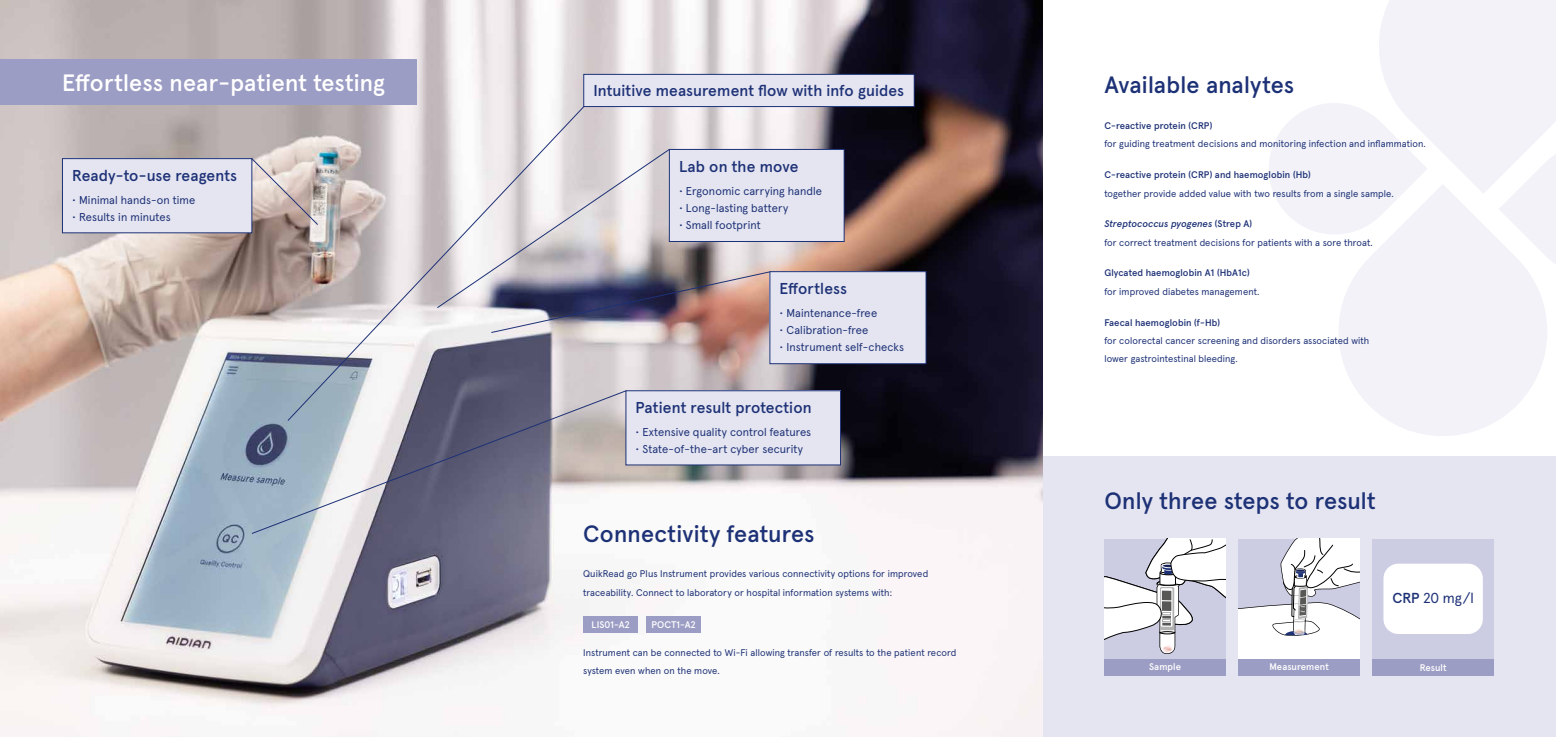
<style>
.page{position:relative;width:1556px;height:737px;background:#fff}
.page>*{position:absolute;margin:0;border:0;box-sizing:border-box;transform-origin:0 0}
.t1{font:500 23.62px "Apercu Pro";letter-spacing:.01em;color:#1d3176}
.t2{font:500 23.62px "Apercu Pro";letter-spacing:.005em;color:#fff}
.t3{font:500 15.75px "Apercu Pro";letter-spacing:.005em;color:#1d3176}
.t4{font:14.44px "Apercu Pro";color:#1d3176}
.t5{font:11.38px "Apercu Pro";letter-spacing:.01em;color:#1d3176}
.t6{font:9.62px/18.4px "Apercu Pro";letter-spacing:.01em;color:#1d3176}
.t7{font:500 9.62px "Apercu Pro";letter-spacing:.01em;color:#1d3176}
.t8{font:500 9.62px "Apercu Pro";letter-spacing:.01em;color:#fff}
.s1{font-weight:500;font-style:italic}
.s2{font-weight:500}
</style>
<div class="page">
<svg style="left:1339px;top:281px;width:208px;height:155px;fill:#f2f2f8"></svg>
<svg style="left:1269px;top:0;width:286px;height:281px"></svg>
<div style="left:1042px;top:456px;width:513px;height:281px;background:#e5e5f1"></div>
<img style="left:0;top:0;width:1042px;height:737px">
<div style="left:583px;top:616px;width:54px;height:16px;background:#9c9dc4"></div>
<div style="left:646px;top:616px;width:54px;height:16px;background:#9c9dc4"></div>
<div style="left:1372px;top:659px;width:121px;height:16px;background:#9c9dc4"></div>
<div style="left:1372px;top:539px;width:121px;height:120px;background:#cccce2"></div>
<div style="left:1383px;top:563px;width:99px;height:71px;background:#fff;border-radius:15px"></div>
<div style="left:1238px;top:659px;width:121px;height:16px;background:#9c9dc4"></div>
<svg style="left:1238px;top:539px;width:121px;height:120px;background:#e2e2e9"></svg>
<div style="left:1104px;top:659px;width:121px;height:16px;background:#9c9dc4"></div>
<div style="left:1104px;top:539px;width:121px;height:120px;background:#cccce2"></div>
<svg style="left:1104px;top:539px;width:121px;height:115px"></svg>
<div style="left:0;top:59px;width:417px;height:46px;background:#9c9dc4"></div>
<div style="left:626px;top:391px;width:214px;height:74px;background:#e5e5f1"></div>
<div style="left:625px;top:390px;width:215px;height:75px;border:1px solid #1d3176"></div>
<div style="left:62px;top:159px;width:190px;height:74px;background:#e5e5f1"></div>
<div style="left:62px;top:158px;width:190px;height:75px;border:1px solid #1d3176"></div>
<div style="left:669px;top:149px;width:175px;height:92px;background:#e5e5f1"></div>
<div style="left:669px;top:149px;width:175px;height:93px;border:1px solid #1d3176"></div>
<div style="left:583px;top:74px;width:331px;height:33px;background:#e5e5f1"></div>
<div style="left:583px;top:74px;width:331px;height:33px;border:1px solid #1d3176"></div>
<svg style="left:287px;top:106px;width:297px;height:284px"></svg>
<svg style="left:251px;top:158px;width:67px;height:67px;background:#cabab6"></svg>
<div style="left:769px;top:272px;width:157px;height:92px;background:#e5e5f1"></div>
<div style="left:769px;top:271px;width:157px;height:93px;border:1px solid #1d3176"></div>
<img style="left:437px;top:149px;width:333px;height:184px">
<svg style="left:251px;top:390px;width:375px;height:144px"></svg>
<h1 class="t2" style="left:62px;top:65px;width:324px">Effortless near-patient testing</h1>
<h2 class="t3" style="left:72px;top:163px;width:166px">Ready-to-use reagents</h2>
<p class="t5" style="left:72px;top:191px;width:125px">• Minimal hands-on time</p>
<p class="t5" style="left:72px;top:208px;width:100px">• Results in minutes</p>
<h2 class="t3" style="left:593px;top:79px;width:312px">Intuitive measurement flow with info guides</h2>
<h2 class="t3" style="left:679px;top:154px;width:121px">Lab on the move</h2>
<p class="t5" style="left:679px;top:182px;width:145px">• Ergonomic carrying handle</p>
<p class="t5" style="left:679px;top:199px;width:111px">• Long-lasting battery</p>
<p class="t5" style="left:679px;top:216px;width:83px">• Small footprint</p>
<h2 class="t3" style="left:779px;top:276px;width:69px">Effortless</h2>
<p class="t5" style="left:779px;top:304px;width:99px">• Maintenance-free</p>
<p class="t5" style="left:779px;top:321px;width:90px">• Calibration-free</p>
<p class="t5" style="left:779px;top:339px;width:126px">• Instrument self-checks</p>
<h2 class="t3" style="left:635px;top:395px;width:178px">Patient result protection</h2>
<p class="t5" style="left:635px;top:423px;width:177px">• Extensive quality control features</p>
<p class="t5" style="left:635px;top:441px;width:169px">• State-of-the-art cyber security</p>
<h1 class="t1" style="left:583px;top:515px;width:233px">Connectivity features</h1>
<p class="t6" style="left:583px;top:564px;width:346px">QuikRead go Plus Instrument provides various connectivity options for improved traceability. Connect to laboratory or hospital information systems with:</p>
<p class="t8" style="left:591px;top:617px;width:40px">LIS01-A2</p>
<p class="t8" style="left:651px;top:617px;width:46px">POCT1-A2</p>
<p class="t6" style="left:583px;top:642px;width:374px">Instrument can be connected to Wi-Fi allowing transfer of results to the patient record system even when on the move.</p>
<h1 class="t1" style="left:1104px;top:66px;width:191px">Available analytes</h1>
<p class="t7" style="left:1104px;top:118px;width:109px">C-reactive protein (CRP)</p>
<p class="t6" style="left:1104px;top:134px;width:323px">for guiding treatment decisions and monitoring infection and inflammation.</p>
<p class="t7" style="left:1104px;top:167px;width:208px">C-reactive protein (CRP) and haemoglobin (Hb)</p>
<p class="t6" style="left:1104px;top:183px;width:291px">together provide added value with two results from a single sample.</p>
<p class="t6" style="left:1104px;top:214px;width:270px"><span class="s1">Streptococcus pyogenes</span> <span class="s2">(Strep A)<br></span>for correct treatment decisions for patients with a sore throat.</p>
<p class="t7" style="left:1104px;top:266px;width:147px">Glycated haemoglobin A1 (HbA1c)</p>
<p class="t6" style="left:1104px;top:281px;width:157px">for improved diabetes management.</p>
<p class="t7" style="left:1104px;top:315px;width:117px">Faecal haemoglobin (f-Hb)</p>
<p class="t6" style="left:1104px;top:331px;width:266px">for colorectal cancer screening and disorders associated with lower gastrointestinal bleeding.</p>
<h1 class="t1" style="left:1104px;top:483px;width:273px">Only three steps to result</h1>
<p class="t8" style="left:1149px;top:659px;width:33px">Sample</p>
<p class="t8" style="left:1269px;top:659px;width:61px">Measurement</p>
<h3 class="t4" style="left:1392px;top:587px;width:83px"><span class="s2">CRP</span> 20 mg/l</h3>
<p class="t8" style="left:1419px;top:659px;width:28px">Result</p>
</div>
